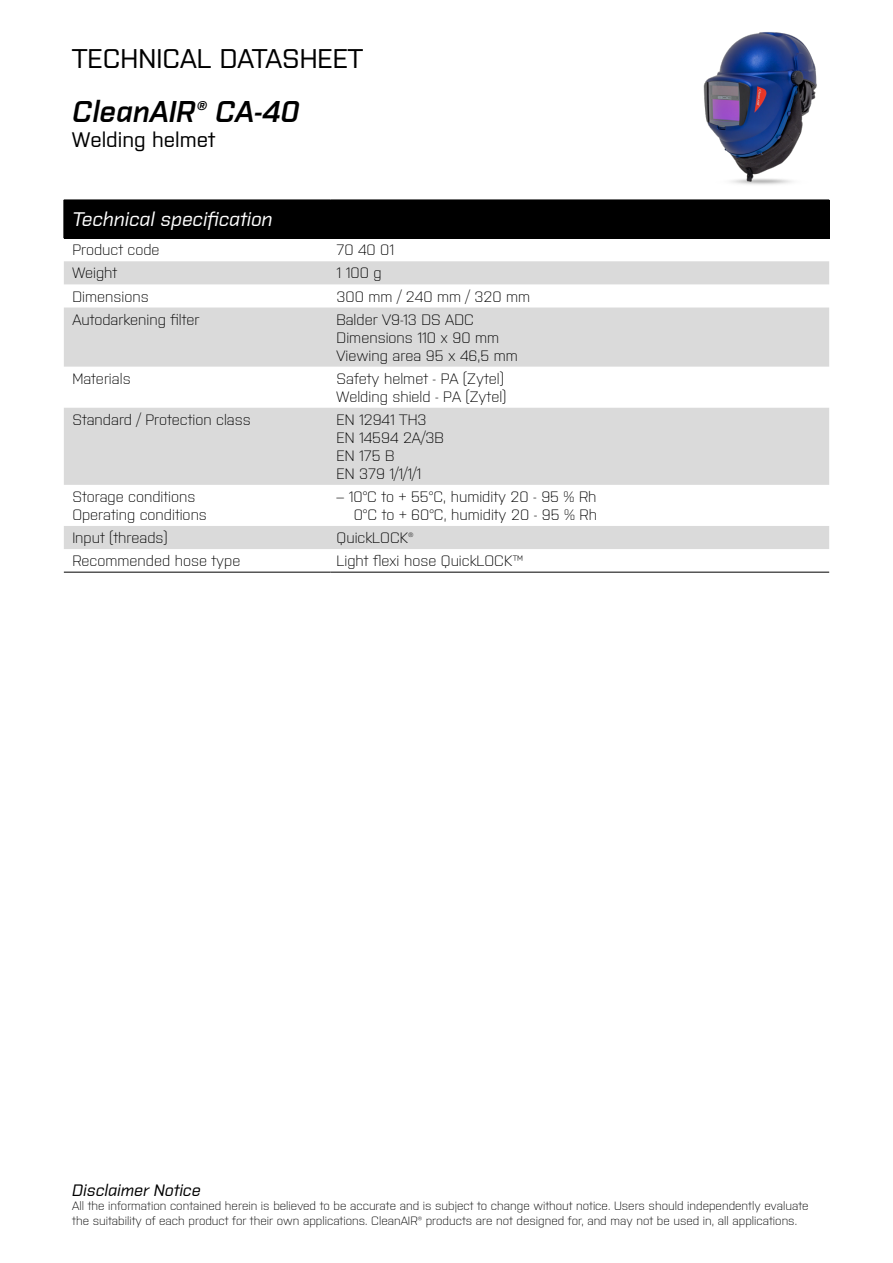
<style>
.page{position:relative;width:893px;height:1263px;background:#fff}
.page>*{position:absolute;margin:0;border:0;box-sizing:border-box;transform-origin:0 0}
.t1{font:italic 600 30px "Purista";color:#000}
.t2{font:500 27px "Purista";color:#000}
.t3{font:500 21px "Purista";color:#000}
.t4{font:italic 500 19.65px "Purista";color:#fff}
.t5{font:italic 500 16.5px "Purista";color:#000}
.t6{font:300 15px/18px "Purista";color:#000}
.t7{font:300 12px/14.4px "Purista";color:#000}
</style>
<div class="page">
<div style="left:64px;top:200px;width:765px;height:38px;background:#000"></div>
<svg style="left:64px;top:261px;width:765px;height:288px;fill:#dadada"></svg>
<hr style="left:64px;top:572px;width:267px;height:1px;background:#000">
<hr style="left:331px;top:572px;width:498px;height:1px;background:#000">
<img style="left:703px;top:32px;width:114px;height:153px">
<h2 class="t2" style="left:72px;top:39px;width:292px">TECHNICAL DATASHEET</h2>
<h1 class="t1" style="left:72px;top:89px;width:229px">CleanAIR® CA-40</h1>
<h3 class="t3" style="left:72px;top:124px;width:145px">Welding helmet</h3>
<h3 class="t4" style="left:72px;top:205px;width:202px">Technical specification</h3>
<p class="t6" style="left:72px;top:240px;width:89px">Product code</p>
<p class="t6" style="left:337px;top:240px;width:59px">70 40 01</p>
<p class="t6" style="left:72px;top:263px;width:46px">Weight</p>
<p class="t6" style="left:337px;top:263px;width:46px">1 100 g</p>
<p class="t6" style="left:72px;top:286px;width:78px">Dimensions</p>
<p class="t6" style="left:337px;top:286px;width:195px">300 mm / 240 mm / 320 mm</p>
<p class="t6" style="left:72px;top:309px;width:129px">Autodarkening filter</p>
<p class="t6" style="left:337px;top:309px;width:183px">Balder V9-13 DS ADC<br>Dimensions 110 x 90 mm<br>Viewing area 95 x 46,5 mm</p>
<p class="t6" style="left:72px;top:368px;width:60px">Materials</p>
<p class="t6" style="left:337px;top:368px;width:171px">Safety helmet - PA (Zytel)<br>Welding shield - PA (Zytel)</p>
<p class="t6" style="left:72px;top:409px;width:180px">Standard / Protection class</p>
<p class="t6" style="left:337px;top:409px;width:108px">EN 12941 TH3<br>EN 14594 2A/3B<br>EN 175 B<br>EN 379 1/1/1/1</p>
<p class="t6" style="left:72px;top:486px;width:136px">Storage conditions<br>Operating conditions</p>
<p class="t6" style="left:337px;top:486px;width:262px;text-align:right">– 10°C to + 55°C, humidity 20 - 95 % Rh<br>0°C to + 60°C, humidity 20 - 95 % Rh</p>
<p class="t6" style="left:72px;top:528px;width:97px">Input (threads)</p>
<p class="t6" style="left:337px;top:528px;width:79px">QuickLOCK®</p>
<p class="t6" style="left:72px;top:551px;width:170px">Recommended hose type</p>
<p class="t6" style="left:337px;top:551px;width:188px">Light flexi hose QuickLOCK™</p>
<p class="t5" style="left:72px;top:1178px;width:130px">Disclaimer Notice</p>
<p class="t7" style="left:72px;top:1198px;width:738px">All the information contained herein is believed to be accurate and is subject to change without notice. Users should independently evaluate the suitability of each product for their own applications. CleanAIR® products are not designed for, and may not be used in, all applications.</p>
</div>
